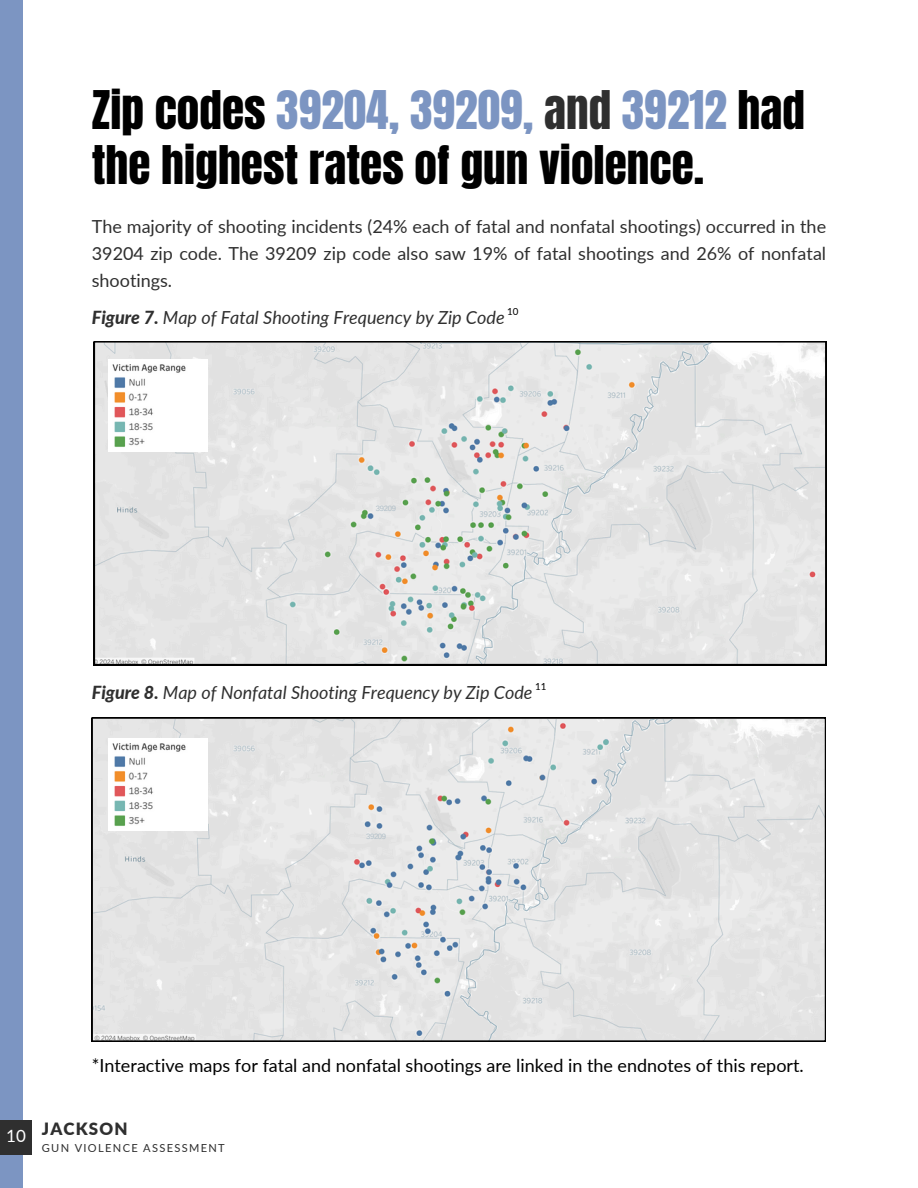
<style>
.page{position:relative;width:918px;height:1188px;background:#fff}
.page>*{position:absolute;margin:0;border:0;box-sizing:border-box;transform-origin:0 0}
.t1{font:45.3px/55.1px "Anton";color:#000}
.t2{font:18px/26.8px "Lato";color:#2f2f2f;text-align:justify}
.t3{font:italic 18px "Lato";color:#2f2f2f}
.t4{font:18px "Lato";color:#000}
.t5{font:900 16.95px "Lato";letter-spacing:.07em;color:#2f2f2f}
.t6{font:16.95px "Lato";color:#fff}
.t7{font:11.1px "Lato";letter-spacing:.12em;color:#2f2f2f}
.t8{font:9.75px "Lato";color:#000}
.t9{font:7.65px "Arimo";letter-spacing:-.045em;color:#b0bfc8}
.s1{color:#7c95c2}
.s2{color:#2f2f2f}
.s3{font-weight:800}
</style>
<div class="page">
<div style="left:0;top:0;width:22px;height:1188px;background:#7c95c2"></div>
<div style="left:0;top:1120px;width:32px;height:34px;background:#2f2f2f"></div>
<svg style="left:94px;top:341px;width:732px;height:324px;background:#e0e0e0"></svg>
<svg style="left:92px;top:718px;width:734px;height:324px;background:#e0e1e1"></svg>
<img style="left:109px;top:359px;width:99px;height:93px">
<img style="left:109px;top:738px;width:99px;height:93px">
<p class="t1" style="left:92px;top:83px;width:715px">Zip codes <span class="s1">39204, 39209,</span> <span class="s2">and</span> <span class="s1">39212</span> had the highest rates of gun violence.</p>
<h1 class="t2" style="left:92px;top:213px;width:736px">The majority of shooting incidents (24% each of fatal and nonfatal shootings) occurred in the 39204 zip code. The 39209 zip code also saw 19% of fatal shootings and 26% of nonfatal shootings.</h1>
<h3 class="t3" style="left:92px;top:306px;width:414px"><span class="s3">Figure 7.</span> Map of Fatal Shooting Frequency by Zip Code</h3>
<h2 class="t8" style="left:507px;top:306px;width:13px">10</h2>
<p class="t9" style="left:376px;top:505px;width:22px">39209</p>
<h4 class="t8" style="left:535px;top:681px;width:13px">11</h4>
<h3 class="t3" style="left:92px;top:682px;width:442px"><span class="s3">Figure 8.</span> Map of Nonfatal Shooting Frequency by Zip Code</h3>
<p class="t9" style="left:366px;top:833px;width:22px">39209</p>
<p class="t4" style="left:92px;top:1055px;width:714px">*Interactive maps for fatal and nonfatal shootings are linked in the endnotes of this report.</p>
<p class="t6" style="left:6px;top:1126px;width:21px">10</p>
<p class="t5" style="left:42px;top:1119px;width:87px">JACKSON</p>
<p class="t7" style="left:42px;top:1141px;width:184px">GUN VIOLENCE ASSESSMENT</p>
</div>
